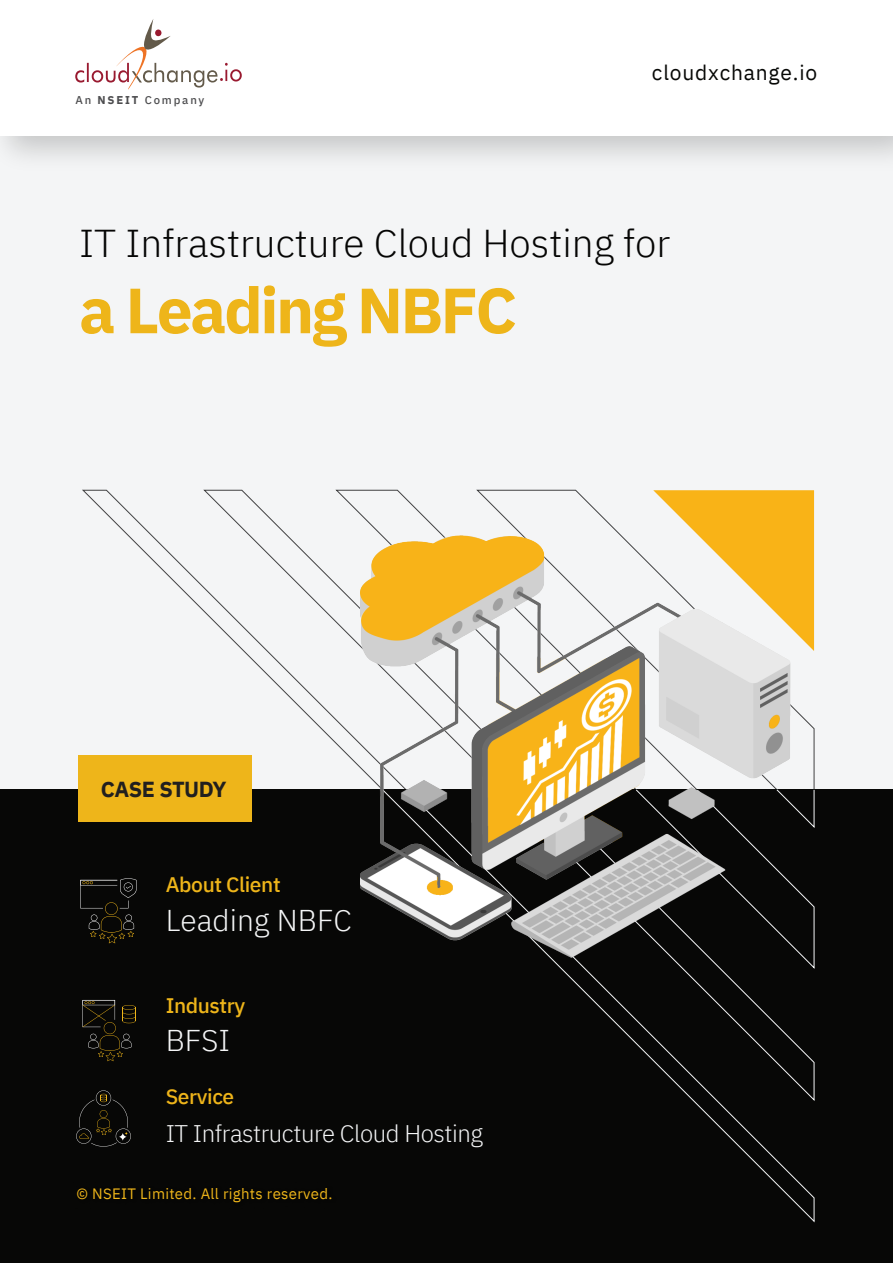
<style>
.page{position:relative;width:893px;height:1263px;background:#f4f5f6}
.page>*{position:absolute;margin:0;border:0;box-sizing:border-box;transform-origin:0 0}
.t1{font:700 63.75px "IBM Plex Sans";letter-spacing:-.04em;color:#eeb51a}
.t2{font:300 38.7px "IBM Plex Sans";color:#050504}
.t3{font:300 30px "IBM Plex Sans";color:#f4f5f6}
.t4{font:300 24px "IBM Plex Sans";letter-spacing:-.02em;color:#f4f5f6}
.t5{font:700 21.75px "IBM Plex Sans";letter-spacing:-.02em;color:#211f1f}
.t6{font:500 21px "IBM Plex Sans";letter-spacing:-.02em;color:#eeb51a}
.t7{font:21px "IBM Plex Sans";letter-spacing:.04em;color:#070806}
.t8{font:500 21px "IBM Plex Sans";letter-spacing:-.02em;color:#eeb41a}
.t9{font:15px "IBM Plex Sans";letter-spacing:.02em;color:#eeb51a}
.t10{font:500 11.25px "IBM Plex Sans";letter-spacing:.16em;color:#4d4d4f}
.s1{font-weight:700}
</style>
<div class="page">
<svg style="left:204px;top:489px;width:132px;height:301px"></svg>
<svg style="left:477px;top:489px;width:337px;height:300px"></svg>
<svg style="left:653px;top:490px;width:161px;height:161px;background:#f8bb34"></svg>
<div style="left:0;top:790px;width:893px;height:473px;background:#070706"></div>
<svg style="left:549px;top:957px;width:265px;height:144px"></svg>
<svg style="left:635px;top:789px;width:179px;height:180px"></svg>
<svg style="left:76px;top:1090px;width:55px;height:56px"></svg>
<svg style="left:83px;top:1000px;width:53px;height:61px"></svg>
<svg style="left:80px;top:878px;width:56px;height:65px"></svg>
<div style="left:78px;top:755px;width:173px;height:67px;background:#eeb51a"></div>
<img style="left:360px;top:535px;width:431px;height:422px">
<img style="left:0;top:135px;width:893px;height:22px">
<div style="left:0;top:0;width:893px;height:135px;background:#fff"></div>
<svg style="left:75px;top:19px;width:167px;height:71px"></svg>
<p class="t10" style="left:75px;top:91px;width:131px">An <span class="s1">NSEIT</span> Company</p>
<h3 class="t7" style="left:652px;top:57px;width:167px">cloudxchange.io</h3>
<h2 class="t2" style="left:79px;top:214px;width:593px">IT Infrastructure Cloud Hosting for</h2>
<h1 class="t1" style="left:79px;top:260px;width:439px">a Leading NBFC</h1>
<h3 class="t5" style="left:101px;top:772px;width:127px">CASE STUDY</h3>
<h3 class="t6" style="left:166px;top:869px;width:116px">About Client</h3>
<h3 class="t3" style="left:166px;top:897px;width:188px">Leading NBFC</h3>
<h3 class="t6" style="left:166px;top:989px;width:81px">Industry</h3>
<h3 class="t3" style="left:166px;top:1017px;width:66px">BFSI</h3>
<h3 class="t8" style="left:166px;top:1080px;width:70px">Service</h3>
<h3 class="t4" style="left:166px;top:1115px;width:319px">IT Infrastructure Cloud Hosting</h3>
<p class="t9" style="left:77px;top:1182px;width:257px">© NSEIT Limited. All rights reserved.</p>
</div>
